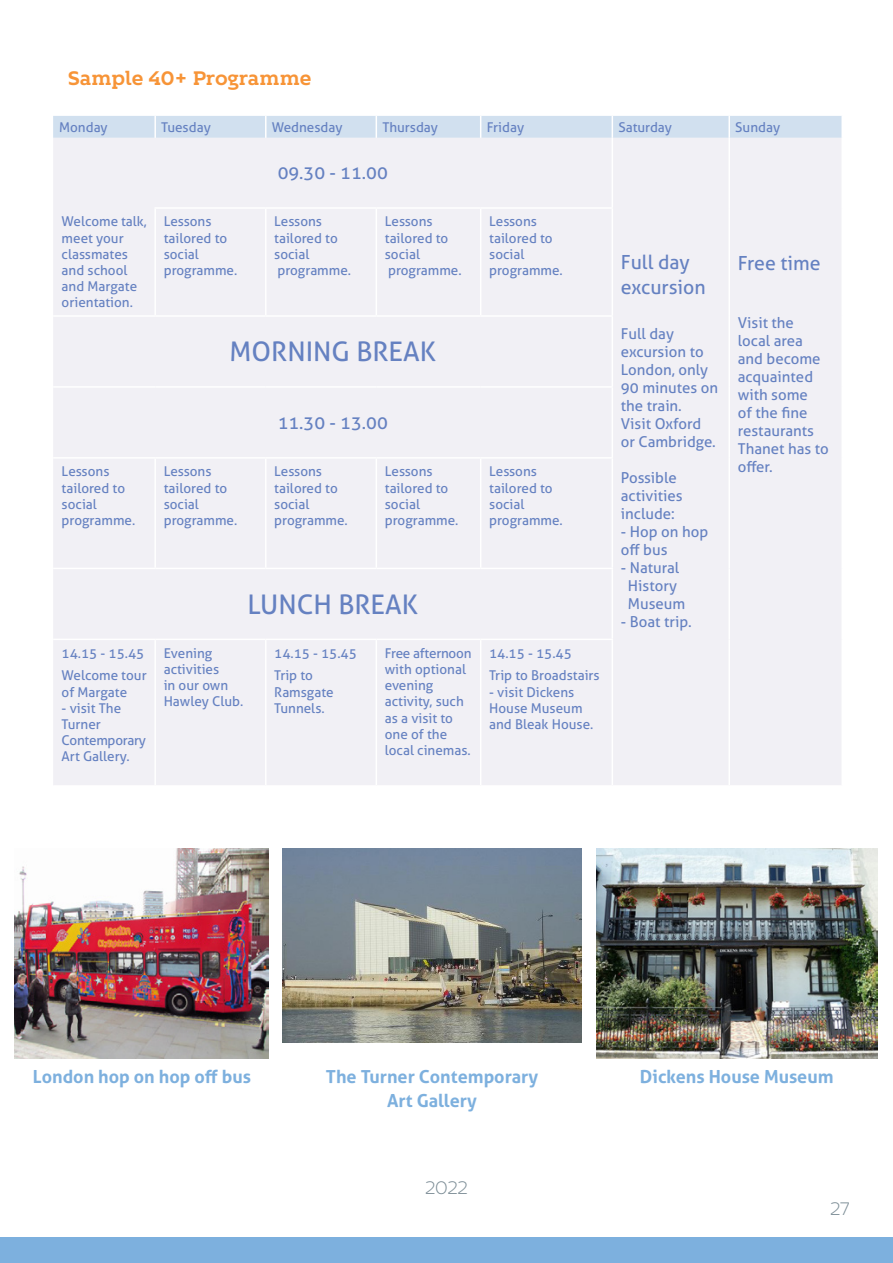
<style>
.page{position:relative;width:893px;height:1263px;background:#fff}
.page>*{position:absolute;margin:0;border:0;box-sizing:border-box;transform-origin:0 0}
.t1{font:27px "Aller";color:#6581c1}
.t2{font:19.5px/25.2px "Aller";color:#6581c1}
.t3{font:700 19.5px "Kontrapunkt Bob";color:#f79437}
.t4{font:700 18px/24px "Aller";color:#7db0de;text-align:center}
.t5{font:18px "Aller";color:#6581c1}
.t6{font:300 18px "Kontrapunkt Bob";letter-spacing:-.05em;color:#7b8c95}
.t7{font:15px/18px "Aller";color:#6581c1}
.t8{font:13.5px/16.2px "Aller";color:#6581c1}
</style>
<div class="page">
<div style="left:0;top:1237px;width:893px;height:26px;background:#7db0de"></div>
<div style="left:53px;top:138px;width:788px;height:647px;background:#f1f0f5"></div>
<div style="left:53px;top:116px;width:788px;height:22px;background:#d1e0ef"></div>
<hr style="left:728px;top:116px;width:2px;height:22px;background:#fff">
<hr style="left:53px;top:315px;width:102px;height:2px;background:#fff">
<hr style="left:155px;top:315px;width:111px;height:2px;background:#fff">
<hr style="left:376px;top:315px;width:105px;height:2px;background:#fff">
<hr style="left:265px;top:209px;width:1px;height:106px;background:#fff">
<hr style="left:480px;top:209px;width:1px;height:106px;background:#fff">
<hr style="left:266px;top:315px;width:110px;height:2px;background:#fff">
<hr style="left:265px;top:459px;width:1px;height:109px;background:#fff">
<hr style="left:480px;top:459px;width:1px;height:109px;background:#fff">
<hr style="left:265px;top:640px;width:1px;height:145px;background:#fff">
<hr style="left:480px;top:640px;width:1px;height:145px;background:#fff">
<hr style="left:481px;top:315px;width:132px;height:2px;background:#fff">
<hr style="left:266px;top:207px;width:110px;height:2px;background:#fff">
<hr style="left:376px;top:207px;width:105px;height:2px;background:#fff">
<hr style="left:481px;top:207px;width:132px;height:2px;background:#fff">
<hr style="left:53px;top:457px;width:102px;height:2px;background:#fff">
<hr style="left:155px;top:457px;width:111px;height:2px;background:#fff">
<hr style="left:266px;top:457px;width:110px;height:2px;background:#fff">
<hr style="left:376px;top:457px;width:105px;height:2px;background:#fff">
<hr style="left:481px;top:457px;width:132px;height:2px;background:#fff">
<hr style="left:53px;top:568px;width:102px;height:1px;background:#fff">
<hr style="left:155px;top:568px;width:111px;height:1px;background:#fff">
<hr style="left:266px;top:568px;width:110px;height:1px;background:#fff">
<hr style="left:376px;top:568px;width:105px;height:1px;background:#fff">
<hr style="left:481px;top:568px;width:132px;height:1px;background:#fff">
<hr style="left:53px;top:639px;width:102px;height:1px;background:#fff">
<hr style="left:155px;top:639px;width:111px;height:1px;background:#fff">
<hr style="left:266px;top:639px;width:110px;height:1px;background:#fff">
<hr style="left:376px;top:639px;width:105px;height:1px;background:#fff">
<hr style="left:481px;top:639px;width:132px;height:1px;background:#fff">
<hr style="left:53px;top:386px;width:102px;height:2px;background:#fff">
<hr style="left:155px;top:386px;width:111px;height:2px;background:#fff">
<hr style="left:266px;top:386px;width:110px;height:2px;background:#fff">
<hr style="left:376px;top:386px;width:105px;height:2px;background:#fff">
<hr style="left:481px;top:386px;width:132px;height:2px;background:#fff">
<hr style="left:154px;top:207px;width:112px;height:2px;background:#fff">
<hr style="left:154px;top:209px;width:2px;height:106px;background:#fff">
<hr style="left:376px;top:209px;width:1px;height:106px;background:#fff">
<hr style="left:154px;top:459px;width:2px;height:109px;background:#fff">
<hr style="left:376px;top:459px;width:1px;height:109px;background:#fff">
<hr style="left:154px;top:640px;width:2px;height:145px;background:#fff">
<hr style="left:376px;top:640px;width:1px;height:145px;background:#fff">
<hr style="left:612px;top:138px;width:1px;height:69px;background:#fff">
<hr style="left:612px;top:209px;width:1px;height:106px;background:#fff">
<hr style="left:612px;top:317px;width:1px;height:69px;background:#fff">
<hr style="left:612px;top:388px;width:1px;height:69px;background:#fff">
<hr style="left:612px;top:459px;width:1px;height:109px;background:#fff">
<hr style="left:612px;top:569px;width:1px;height:70px;background:#fff">
<hr style="left:612px;top:640px;width:1px;height:145px;background:#fff">
<hr style="left:728px;top:138px;width:2px;height:70px;background:#fff">
<hr style="left:728px;top:208px;width:2px;height:108px;background:#fff">
<hr style="left:728px;top:316px;width:2px;height:71px;background:#fff">
<hr style="left:728px;top:387px;width:2px;height:71px;background:#fff">
<hr style="left:728px;top:458px;width:2px;height:110px;background:#fff">
<hr style="left:728px;top:568px;width:2px;height:71px;background:#fff">
<hr style="left:728px;top:639px;width:2px;height:146px;background:#fff">
<img style="left:15px;top:848px;width:254px;height:211px">
<img style="left:282px;top:848px;width:300px;height:195px">
<img style="left:596px;top:848px;width:281px;height:211px">
<p class="t3" style="left:68px;top:67px;width:245px">Sample 40+ Programme</p>
<p class="t8" style="left:59px;top:119px;width:50px">Monday</p>
<p class="t8" style="left:161px;top:119px;width:51px">Tuesday</p>
<p class="t8" style="left:272px;top:119px;width:72px">Wednesday</p>
<p class="t8" style="left:382px;top:119px;width:57px">Thursday</p>
<p class="t8" style="left:487px;top:119px;width:39px">Friday</p>
<p class="t8" style="left:618px;top:119px;width:55px">Saturday</p>
<p class="t8" style="left:735px;top:119px;width:46px">Sunday</p>
<p class="t5" style="left:278px;top:162px;width:112px">09.30 - 11.00</p>
<p class="t8" style="left:62px;top:214px;width:87px">Welcome talk, meet your classmates and school and Margate orientation.</p>
<p class="t8" style="left:164px;top:214px;width:49px">Lessons</p>
<p class="t8" style="left:164px;top:230px;width:65px">tailored to social</p>
<p class="t8" style="left:164px;top:262px;width:75px">programme.</p>
<p class="t8" style="left:274px;top:214px;width:49px">Lessons</p>
<p class="t8" style="left:274px;top:230px;width:65px">tailored to</p>
<p class="t8" style="left:274px;top:246px;width:37px">social</p>
<p class="t8" style="left:277px;top:262px;width:75px">programme.</p>
<p class="t8" style="left:385px;top:214px;width:49px">Lessons</p>
<p class="t8" style="left:385px;top:230px;width:65px">tailored to social</p>
<p class="t8" style="left:388px;top:262px;width:75px">programme.</p>
<p class="t1" style="left:230px;top:335px;width:208px">MORNING BREAK</p>
<p class="t8" style="left:62px;top:463px;width:49px">Lessons</p>
<p class="t8" style="left:62px;top:480px;width:65px">tailored to social</p>
<p class="t8" style="left:62px;top:512px;width:75px">programme.</p>
<p class="t8" style="left:164px;top:463px;width:49px">Lessons</p>
<p class="t8" style="left:164px;top:480px;width:65px">tailored to social</p>
<p class="t8" style="left:164px;top:512px;width:75px">programme.</p>
<p class="t5" style="left:278px;top:412px;width:112px">11.30 - 13.00</p>
<p class="t8" style="left:274px;top:463px;width:49px">Lessons</p>
<p class="t8" style="left:274px;top:480px;width:65px">tailored to</p>
<p class="t8" style="left:274px;top:496px;width:37px">social</p>
<p class="t8" style="left:274px;top:512px;width:75px">programme.</p>
<p class="t8" style="left:385px;top:463px;width:49px">Lessons</p>
<p class="t8" style="left:385px;top:480px;width:65px">tailored to social</p>
<p class="t8" style="left:385px;top:512px;width:75px">programme.</p>
<p class="t8" style="left:489px;top:214px;width:49px">Lessons</p>
<p class="t8" style="left:489px;top:230px;width:65px">tailored to</p>
<p class="t8" style="left:489px;top:246px;width:37px">social</p>
<p class="t8" style="left:489px;top:262px;width:75px">programme.</p>
<p class="t8" style="left:489px;top:463px;width:49px">Lessons</p>
<p class="t8" style="left:489px;top:480px;width:65px">tailored to</p>
<p class="t8" style="left:489px;top:496px;width:37px">social</p>
<p class="t8" style="left:489px;top:512px;width:75px">programme.</p>
<p class="t8" style="left:62px;top:645px;width:84px">14.15 - 15.45</p>
<p class="t8" style="left:62px;top:667px;width:87px">Welcome tour of Margate</p>
<p class="t8" style="left:62px;top:700px;width:86px">- visit The<br>Turner<br>Contemporary<br>Art Gallery.</p>
<p class="t1" style="left:248px;top:588px;width:172px">LUNCH BREAK</p>
<p class="t8" style="left:164px;top:645px;width:50px">Evening</p>
<p class="t8" style="left:164px;top:661px;width:81px">activities<br>in our own<br>Hawley Club.</p>
<p class="t8" style="left:274px;top:645px;width:84px">14.15 - 15.45</p>
<p class="t8" style="left:274px;top:667px;width:61px">Trip to<br>Ramsgate</p>
<p class="t8" style="left:274px;top:700px;width:52px">Tunnels.</p>
<p class="t8" style="left:385px;top:645px;width:88px">Free afternoon with optional evening</p>
<p class="t8" style="left:385px;top:693px;width:81px">activity, such as a visit to one of the</p>
<p class="t8" style="left:385px;top:742px;width:88px">local cinemas.</p>
<p class="t8" style="left:489px;top:645px;width:84px">14.15 - 15.45</p>
<p class="t8" style="left:489px;top:667px;width:112px">Trip to Broadstairs</p>
<p class="t8" style="left:489px;top:684px;width:106px">- visit Dickens<br>House Museum and Bleak House.</p>
<p class="t2" style="left:621px;top:250px;width:86px">Full day excursion</p>
<p class="t7" style="left:621px;top:325px;width:99px">Full day excursion to<br>London, only<br>90 minutes on the train.</p>
<p class="t7" style="left:621px;top:415px;width:82px">Visit Oxford</p>
<p class="t7" style="left:621px;top:433px;width:97px">or Cambridge.</p>
<p class="t7" style="left:621px;top:469px;width:63px">Possible activities include:</p>
<p class="t7" style="left:621px;top:523px;width:89px">- Hop on hop off bus</p>
<p class="t7" style="left:621px;top:559px;width:60px">- Natural</p>
<p class="t7" style="left:628px;top:577px;width:50px">History</p>
<p class="t7" style="left:628px;top:595px;width:59px">Museum</p>
<p class="t7" style="left:621px;top:613px;width:72px">- Boat trip.</p>
<p class="t2" style="left:738px;top:250px;width:84px">Free time</p>
<p class="t7" style="left:738px;top:313px;width:93px">Visit the local area and become acquainted with some<br>of the fine restaurants<br>Thanet has to offer.</p>
<p class="t4" style="left:33px;top:1064px;width:220px">London hop on hop off bus</p>
<p class="t4" style="left:326px;top:1064px;width:214px">The Turner Contemporary<br>Art Gallery</p>
<p class="t4" style="left:640px;top:1064px;width:195px">Dickens House Museum</p>
<p class="t6" style="left:425px;top:1178px;width:45px">2022</p>
<h3 class="t6" style="left:830px;top:1199px;width:21px">27</h3>
</div>
